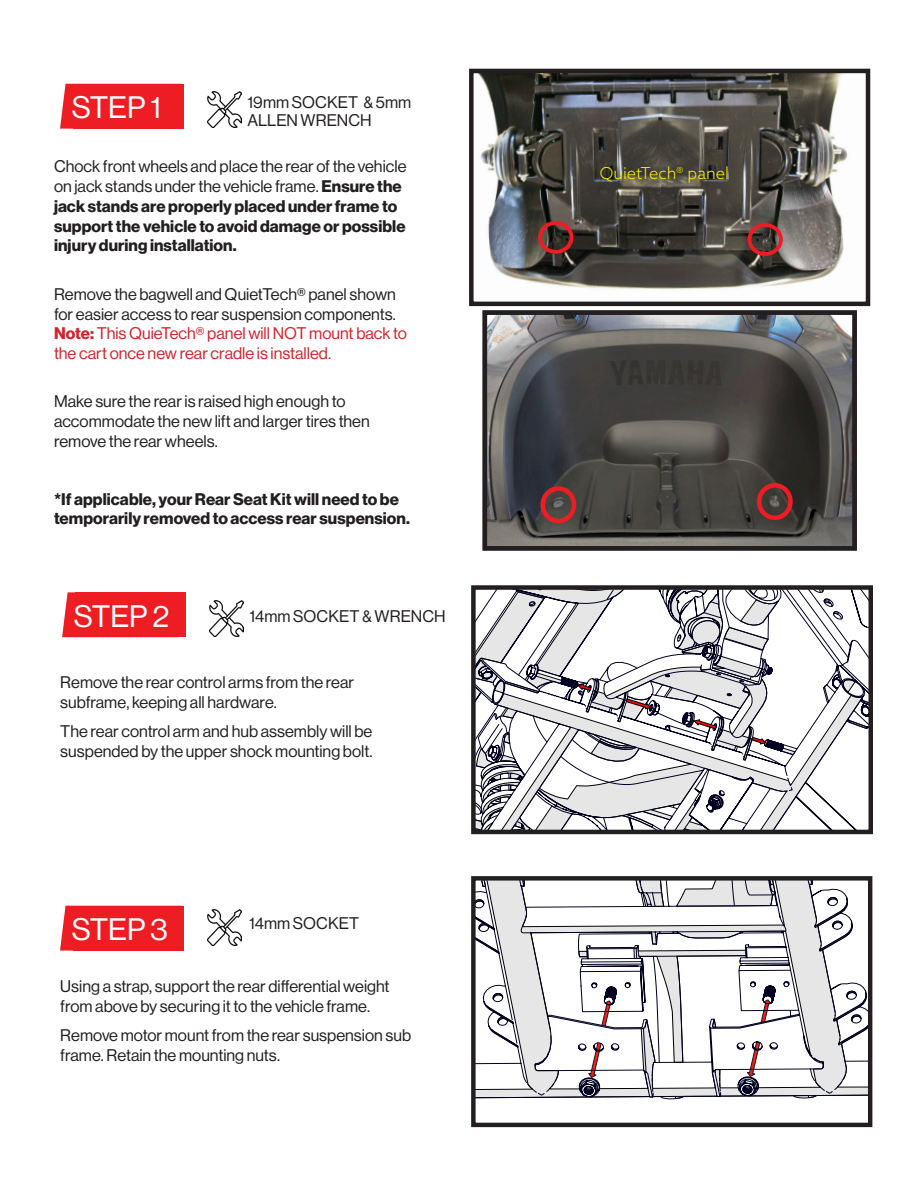
<style>
.page{position:relative;width:918px;height:1188px;background:#fff}
.page>*{position:absolute;margin:0;border:0;box-sizing:border-box;transform-origin:0 0}
.t1{font:30.45px "N Haas Grotesk DS Pro 55 Rg";color:#fff}
.t2{font:16.5px/19.8px "N Haas Grotesk DS Pro 55 Rg";color:#231f20}
.t3{font:16.5px/19.8px "N Haas Grotesk DS Pro 75 Bd";letter-spacing:.005em;color:#231f20}
.t4{font:300 16.5px "Azo Sans";letter-spacing:-.005em;color:#fff101}
.s1{font-family:"N Haas Grotesk DS Pro 55 Rg"}
.s2{font-family:"N Haas Grotesk DS Pro 75 Bd";color:#d1232a}
.s3{color:#d1232a}
</style>
<div class="page">
<svg style="left:476px;top:881px;width:391px;height:217px"></svg>
<svg style="left:579px;top:893px;width:210px;height:206px"></svg>
<div style="left:471px;top:876px;width:401px;height:251px;border:4px solid #231f20"></div>
<img style="left:207px;top:910px;width:34px;height:36px">
<svg style="left:476px;top:590px;width:392px;height:239px"></svg>
<div style="left:471px;top:585px;width:402px;height:249px;border:4px solid #231f20"></div>
<img style="left:209px;top:600px;width:34px;height:36px">
<svg style="left:62px;top:592px;width:13px;height:45px"></svg>
<div style="left:75px;top:592px;width:110px;height:45px;background:#ee1d23"></div>
<svg style="left:60px;top:906px;width:13px;height:45px"></svg>
<div style="left:73px;top:906px;width:110px;height:45px;background:#ee1d23"></div>
<img style="left:207px;top:92px;width:34px;height:35px">
<svg style="left:60px;top:84px;width:13px;height:45px"></svg>
<div style="left:73px;top:84px;width:110px;height:45px;background:#ee1d23"></div>
<img style="left:478px;top:74px;width:370px;height:216px">
<div style="left:469px;top:69px;width:401px;height:237px;border:4px solid #231f20"></div>
<div style="left:538px;top:221px;width:35px;height:33px;border:4px solid #ee1d23;border-radius:50%"></div>
<div style="left:748px;top:223px;width:35px;height:33px;border:4px solid #ee1d23;border-radius:50%"></div>
<svg style="left:488px;top:316px;width:363px;height:229px;background:#545351"></svg>
<div style="left:482px;top:310px;width:375px;height:241px;border:5px solid #231f20"></div>
<div style="left:757px;top:483px;width:36px;height:37px;border:5px solid #ee1d23;border-radius:50%"></div>
<div style="left:540px;top:486px;width:36px;height:37px;border:5px solid #ee1d23;border-radius:50%"></div>
<p class="t1" style="left:72px;top:90px;width:91px">STEP 1</p>
<p class="t2" style="left:247px;top:93px;width:165px">19mm SOCKET &amp; 5mm</p>
<p class="t2" style="left:247px;top:111px;width:126px">ALLEN WRENCH</p>
<p class="t3" style="left:54px;top:157px;width:354px"><span class="s1">Chock front wheels and place the rear of the vehicle on jack stands under the vehicle frame.</span> Ensure the jack stands are properly placed under frame to support the vehicle to avoid damage or possible injury during installation.</p>
<p class="t2" style="left:54px;top:284px;width:354px">Remove the bagwell and QuietTech® panel shown for easier access to rear suspension components.<br><span class="s2">Note:</span> <span class="s3">This QuieTech® panel will NOT mount back to the cart once new rear cradle is installed.</span></p>
<p class="t2" style="left:54px;top:392px;width:317px">Make sure the rear is raised high enough to accommodate the new lift and larger tires then remove the rear wheels.</p>
<p class="t3" style="left:54px;top:489px;width:358px">*If applicable, your Rear Seat Kit will need to be temporarily removed to access rear suspension.</p>
<p class="t1" style="left:74px;top:599px;width:97px">STEP 2</p>
<p class="t2" style="left:249px;top:606px;width:198px">14mm SOCKET &amp; WRENCH</p>
<p class="t2" style="left:60px;top:673px;width:295px">Remove the rear control arms from the rear subframe, keeping all hardware.</p>
<p class="t2" style="left:60px;top:721px;width:314px">The rear control arm and hub assembly will be suspended by the upper shock mounting bolt.</p>
<p class="t1" style="left:72px;top:912px;width:97px">STEP 3</p>
<p class="t2" style="left:249px;top:914px;width:112px">14mm SOCKET</p>
<p class="t2" style="left:60px;top:977px;width:331px">Using a strap, support the rear differential weight from above by securing it to the vehicle frame.</p>
<p class="t2" style="left:60px;top:1025px;width:352px">Remove motor mount from the rear suspension sub frame. Retain the mounting nuts.</p>
<p class="t4" style="left:600px;top:163px;width:131px">QuietTech® panel</p>
</div>
